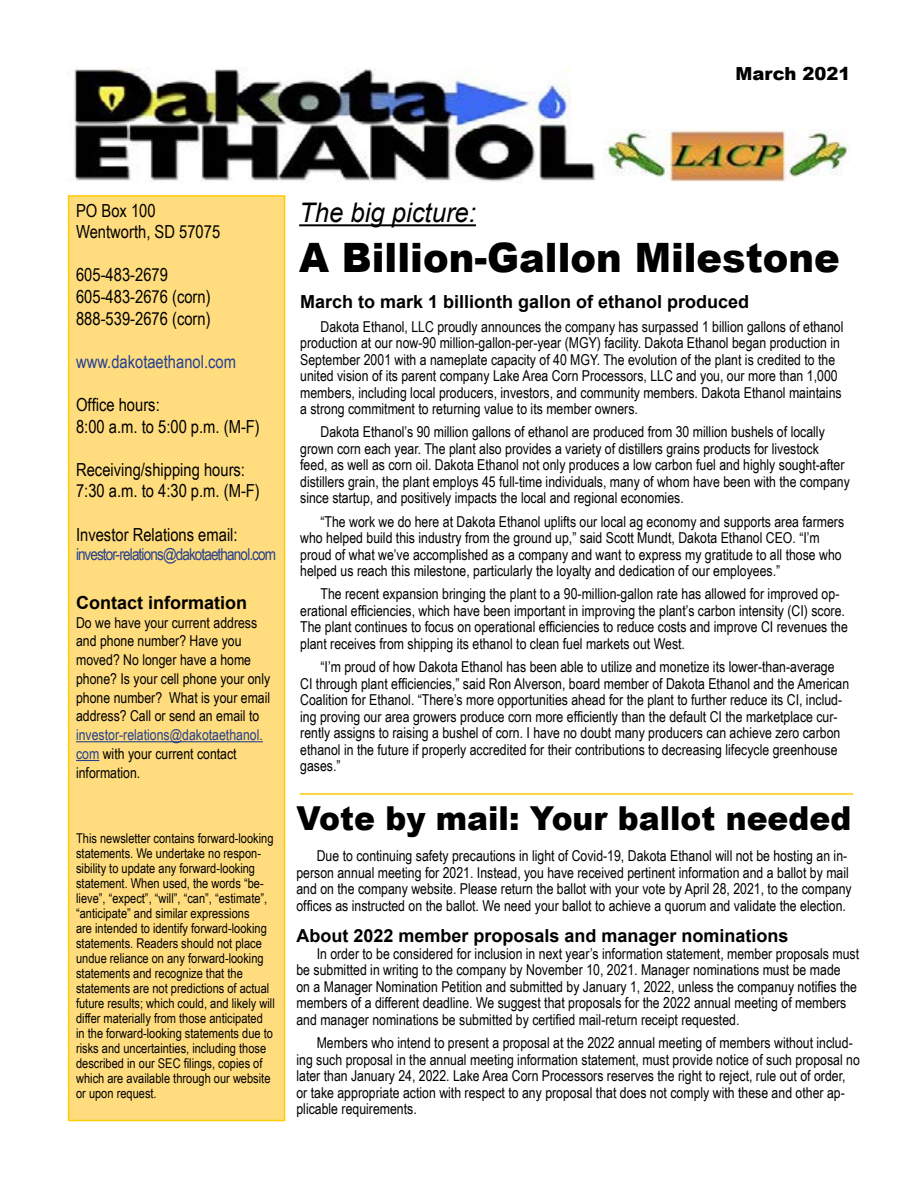
<style>
.page{position:relative;width:918px;height:1188px;background:#fff}
.page>*{position:absolute;margin:0;border:0;box-sizing:border-box;transform-origin:0 0}
.t1{font:900 40.5px "Arial";color:#000;scale:.95 1}
.t2{font:900 33px "Arial";color:#000;scale:.95 1}
.t3{font:italic 27px "Arial";color:#000;scale:.95 1}
.t4{font:18px/21.6px "Arial Narrow";color:#000}
.t5{font:700 18px "Arial";color:#000}
.t6{font:18px "Arial Narrow";color:#25408f}
.t7{font:900 18px "Arial";color:#000}
.t8{font:16.5px "Arial Narrow";letter-spacing:-.055em;color:#25408f}
.t9{font:15px/16.5px "Arial Narrow";color:#000}
.t10{font:15px/18.8px "Arial Narrow";color:#25408f}
.t11{font:13.5px/15px "Arial Narrow";color:#000}
.s1{color:#000}
</style>
<div class="page">
<div style="left:69px;top:196px;width:216px;height:924px;background:#ffdd7e"></div>
<hr style="left:76px;top:741px;width:187px;height:1px;background:#25408f">
<svg style="left:76px;top:760px;width:23px;height:1px"></svg>
<div style="left:68px;top:195px;width:217px;height:926px;border:2px solid #ffcb05"></div>
<img style="left:73px;top:68px;width:523px;height:114px">
<img style="left:603px;top:129px;width:247px;height:53px">
<hr style="left:299px;top:224px;width:177px;height:2px;background:#000">
<hr style="left:300px;top:793px;width:553px;height:2px;background:#ffcb05">
<p class="t7" style="left:735px;top:61px;width:117px">March 2021</p>
<p class="t4" style="left:76px;top:199px;width:146px">PO Box 100<br>Wentworth, SD 57075</p>
<p class="t4" style="left:76px;top:264px;width:136px">605-483-2679<br>605-483-2676 (corn)<br>888-539-2676 (corn)</p>
<p class="t6" style="left:76px;top:348px;width:161px">www.dakotaethanol.com</p>
<p class="t4" style="left:76px;top:393px;width:185px">Office hours:<br>8:00 a.m. to 5:00 p.m. (M-F)</p>
<p class="t4" style="left:76px;top:458px;width:185px">Receiving/shipping hours:<br>7:30 a.m. to 4:30 p.m. (M-F)</p>
<p class="t4" style="left:76px;top:523px;width:163px">Investor Relations email:</p>
<p class="t8" style="left:76px;top:542px;width:202px">investor-relations@dakotaethanol.com</p>
<p class="t5" style="left:76px;top:591px;width:173px">Contact information</p>
<p class="t9" style="left:76px;top:612px;width:196px;line-height:18.8px">Do we have your current address and phone number? Have you moved? No longer have a home phone? Is your cell phone your only phone number? What is your email address? Call or send an email to</p>
<p class="t10" style="left:76px;top:725px;width:188px">investor-relations@dakotaethanol. com <span class="s1">with your current contact information.</span></p>
<p class="t11" style="left:76px;top:830px;width:200px">This newsletter contains forward-looking statements. We undertake no respon&shy;sibility to update any forward-looking statement. When used, the words “be&shy;lieve”, “expect”, “will”, “can”, “estimate”, “anticipate” and similar expressions<br>are intended to identify forward-looking statements. Readers should not place undue reliance on any forward-looking statements and recognize that the statements are not predictions of actual future results; which could, and likely will differ materially from those anticipated in the forward-looking statements due to risks and uncertainties, including those described in our SEC filings, copies of which are available through our website or upon request.</p>
<h3 class="t3" style="left:299px;top:196px;width:188px">The big picture:</h3>
<h1 class="t1" style="left:299px;top:228px;width:571px">A Billion-Gallon Milestone</h1>
<p class="t5" style="left:300px;top:290px;width:451px">March to mark 1 billionth gallon of ethanol produced</p>
<p class="t9" style="left:300px;top:318px;width:545px;text-indent:20px">Dakota Ethanol, LLC proudly announces the company has surpassed 1 billion gallons of ethanol production at our now-90 million-gallon-per-year (MGY) facility. Dakota Ethanol began production in September 2001 with a nameplate capacity of 40 MGY. The evolution of the plant is credited to the united vision of its parent company Lake Area Corn Processors, LLC and you, our more than 1,000 members, including local producers, investors, and community members. Dakota Ethanol maintains a strong commitment to returning value to its member owners.</p>
<p class="t9" style="left:300px;top:423px;width:551px;text-indent:20px">Dakota Ethanol’s 90 million gallons of ethanol are produced from 30 million bushels of locally grown corn each year. The plant also provides a variety of distillers grains products for livestock feed, as well as corn oil. Dakota Ethanol not only produces a low carbon fuel and highly sought-after distillers grain, the plant employs 45 full-time individuals, many of whom have been with the company since startup, and positively impacts the local and regional economies.</p>
<p class="t9" style="left:300px;top:513px;width:545px;text-indent:20px">“The work we do here at Dakota Ethanol uplifts our local ag economy and supports area farmers who helped build this industry from the ground up,” said Scott Mundt, Dakota Ethanol CEO. “I’m proud of what we’ve accomplished as a company and want to express my gratitude to all those who helped us reach this milestone, particularly the loyalty and dedication of our employees.”</p>
<p class="t9" style="left:300px;top:585px;width:549px;text-indent:20px">The recent expansion bringing the plant to a 90-million-gallon rate has allowed for improved op&shy;erational efficiencies, which have been important in improving the plant’s carbon intensity (CI) score.<br>The plant continues to focus on operational efficiencies to reduce costs and improve CI revenues the plant receives from shipping its ethanol to clean fuel markets out West.</p>
<p class="t9" style="left:300px;top:658px;width:551px;text-indent:20px">“I’m proud of how Dakota Ethanol has been able to utilize and monetize its lower-than-average CI through plant efficiencies,” said Ron Alverson, board member of Dakota Ethanol and the American Coalition for Ethanol. “There’s more opportunities ahead for the plant to further reduce its CI, includ&shy;ing proving our area growers produce corn more efficiently than the default CI the marketplace cur&shy;rently assigns to raising a bushel of corn. I have no doubt many producers can achieve zero carbon ethanol in the future if properly accredited for their contributions to decreasing lifecycle greenhouse gases.”</p>
<h2 class="t2" style="left:296px;top:794px;width:586px">Vote by mail: Your ballot needed</h2>
<p class="t9" style="left:296px;top:847px;width:557px;text-indent:20px">Due to continuing safety precautions in light of Covid-19, Dakota Ethanol will not be hosting an in&shy;person annual meeting for 2021. Instead, you have received pertinent information and a ballot by mail and on the company website. Please return the ballot with your vote by April 28, 2021, to the company offices as instructed on the ballot. We need your ballot to achieve a quorum and validate the election.</p>
<p class="t5" style="left:296px;top:924px;width:494px">About 2022 member proposals and manager nominations</p>
<p class="t9" style="left:296px;top:945px;width:564px;text-indent:20px">In order to be considered for inclusion in next year’s information statement, member proposals must be submitted in writing to the company by November 10, 2021. Manager nominations must be made<br>on a Manager Nomination Petition and submitted by January 1, 2022, unless the companuy notifies the members of a different deadline. We suggest that proposals for the 2022 annual meeting of members and manager nominations be submitted by certified mail-return receipt requested.</p>
<p class="t9" style="left:296px;top:1034px;width:565px;text-indent:20px">Members who intend to present a proposal at the 2022 annual meeting of members without includ&shy;ing such proposal in the annual meeting information statement, must provide notice of such proposal no later than January 24, 2022. Lake Area Corn Processors reserves the right to reject, rule out of order, or take appropriate action with respect to any proposal that does not comply with these and other ap&shy;plicable requirements.</p>
</div>
